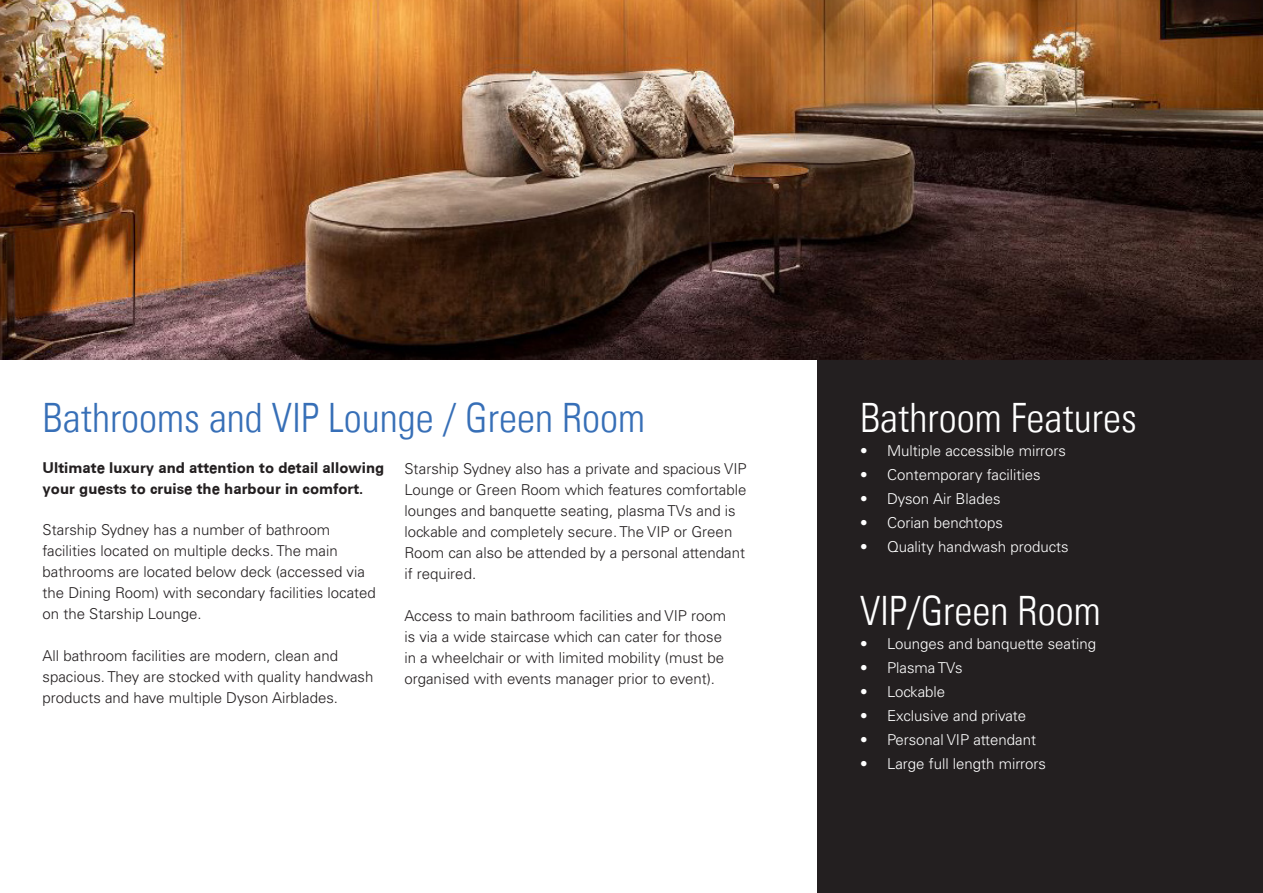
<style>
.page{position:relative;width:1263px;height:893px;background:#fff}
.page>*{position:absolute;margin:0;border:0;box-sizing:border-box;transform-origin:0 0}
.t1{font:300 condensed 40.5px "Univers LT";color:#376fb7}
.t2{font:300 condensed 40.5px "Univers LT";color:#fff}
.t3{font:300 15px/21px "Univers";color:#231f20}
.t4{font:300 15px "Univers";color:#fff}
.t5{font:700 15px/21px "Univers CE";color:#231f20}
</style>
<div class="page">
<div style="left:817px;top:359px;width:446px;height:534px;background:#231f20"></div>
<img style="left:0;top:0;width:1263px;height:359px">
<p class="t1" style="left:43px;top:394px;width:604px">Bathrooms and VIP Lounge / Green Room</p>
<p class="t5" style="left:43px;top:458px;width:343px">Ultimate luxury and attention to detail allowing your guests to cruise the harbour in comfort.</p>
<p class="t3" style="left:43px;top:519px;width:335px">Starship Sydney has a number of bathroom facilities located on multiple decks. The main bathrooms are located below deck (accessed via the Dining Room) with secondary facilities located on the Starship Lounge.</p>
<p class="t3" style="left:43px;top:645px;width:332px">All bathroom facilities are modern, clean and spacious. They are stocked with quality handwash products and have multiple Dyson Airblades.</p>
<p class="t3" style="left:404px;top:458px;width:344px">Starship Sydney also has a private and spacious VIP Lounge or Green Room which features comfortable lounges and banquette seating, plasma TVs and is lockable and completely secure. The VIP or Green Room can also be attended by a personal attendant if required.</p>
<p class="t3" style="left:404px;top:605px;width:323px">Access to main bathroom facilities and VIP room is via a wide staircase which can cater for those in a wheelchair or with limited mobility (must be organised with events manager prior to event).</p>
<p class="t2" style="left:860px;top:394px;width:278px">Bathroom Features</p>
<p class="t4" style="left:860px;top:442px;width:208px">• Multiple accessible mirrors</p>
<p class="t4" style="left:860px;top:466px;width:182px">• Contemporary facilities</p>
<p class="t4" style="left:860px;top:490px;width:142px">• Dyson Air Blades</p>
<p class="t4" style="left:860px;top:514px;width:144px">• Corian benchtops</p>
<p class="t4" style="left:860px;top:538px;width:210px">• Quality handwash products</p>
<p class="t2" style="left:860px;top:586px;width:242px">VIP/Green Room</p>
<p class="t4" style="left:860px;top:635px;width:238px">• Lounges and banquette seating</p>
<p class="t4" style="left:860px;top:659px;width:104px">• Plasma TVs</p>
<p class="t4" style="left:860px;top:683px;width:87px">• Lockable</p>
<p class="t4" style="left:860px;top:707px;width:168px">• Exclusive and private</p>
<p class="t4" style="left:860px;top:731px;width:177px">• Personal VIP attendant</p>
<p class="t4" style="left:860px;top:755px;width:188px">• Large full length mirrors</p>
</div>
